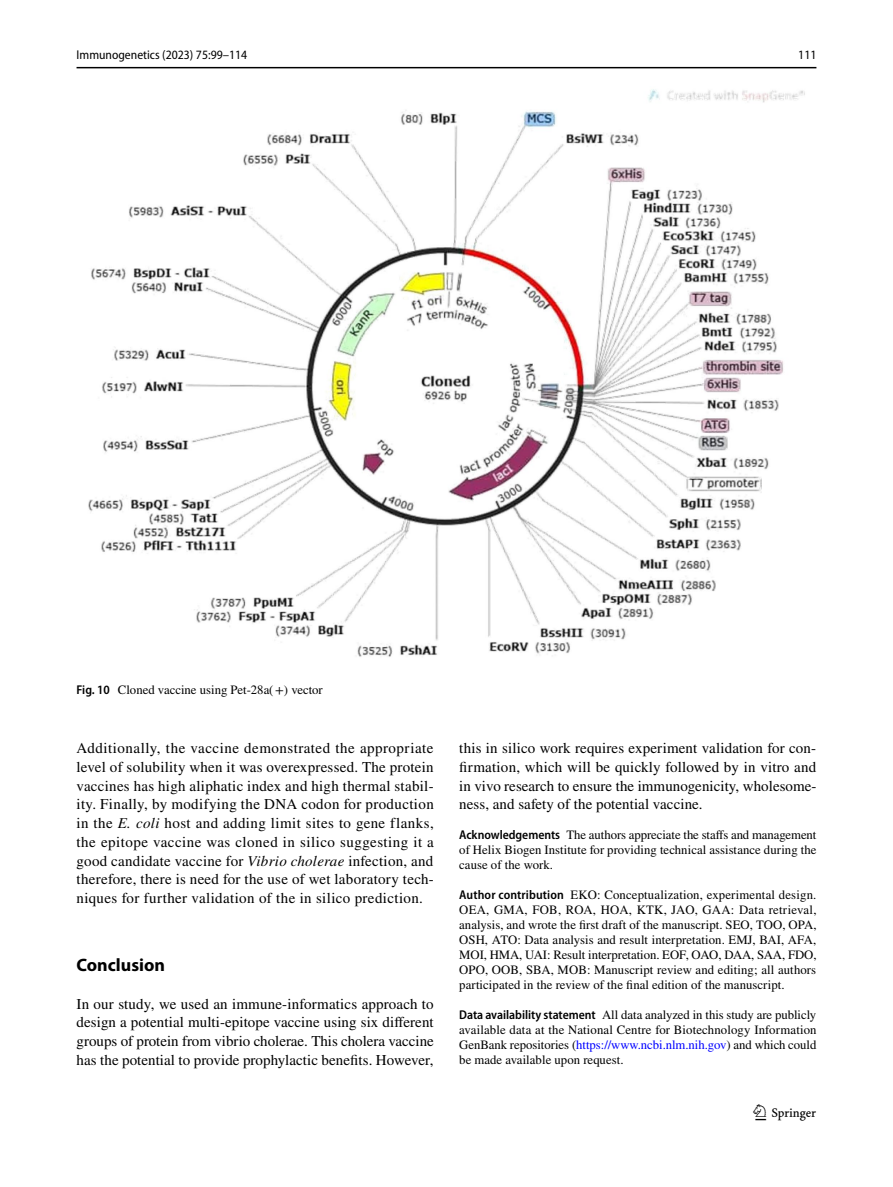
<style>
.page{position:relative;width:893px;height:1187px;background:#fff}
.page>*{position:absolute;margin:0;border:0;box-sizing:border-box;transform-origin:0 0}
.t1{font:22.5px "Springnew Regular 3";color:#000}
.t2{font:700 18px "Myriad Pro";color:#000}
.t3{font:15px/18.8px "STIX";letter-spacing:.005em;color:#000;text-align:justify}
.t4{font:12.75px/15px "STIX";letter-spacing:.005em;color:#000;text-align:justify}
.t5{font:semi-condensed 12.75px "Myriad Pro";color:#000}
.s1{font-family:"Myriad Pro";font-weight:600;font-stretch:semi-condensed}
.s2{font-style:italic}
.s3{color:#00f}
</style>
<div class="page">
<hr style="left:77px;top:67px;width:739px;height:1px;background:#000">
<img style="left:88px;top:89px;width:717px;height:568px">
<p class="t5" style="left:77px;top:48px;width:172px">Immunogenetics (2023) 75:99–114</p>
<p class="t5" style="left:798px;top:48px;width:20px">111</p>
<p class="t4" style="left:77px;top:683px;width:248px"><span class="s1">Fig. 10</span> Cloned vaccine using Pet-28a(+) vector</p>
<p class="t3" style="left:77px;top:739px;width:359px">Additionally, the vaccine demonstrated the appropriate level of solubility when it was overexpressed. The protein vaccines has high aliphatic index and high thermal stabil&shy;ity. Finally, by modifying the DNA codon for production in the <span class="s2">E. coli</span> host and adding limit sites to gene flanks, the epitope vaccine was cloned in silico suggesting it a good candidate vaccine for <span class="s2">Vibrio cholerae</span> infection, and therefore, there is need for the use of wet laboratory tech&shy;niques for further validation of the in silico prediction.</p>
<p class="t2" style="left:77px;top:953px;width:90px">Conclusion</p>
<p class="t3" style="left:77px;top:995px;width:359px">In our study, we used an immune-informatics approach to design a potential multi-epitope vaccine using six different groups of protein from vibrio cholerae. This cholera vaccine has the potential to provide prophylactic benefits. However,</p>
<p class="t3" style="left:459px;top:739px;width:359px">this in silico work requires experiment validation for con&shy;firmation, which will be quickly followed by in vitro and in vivo research to ensure the immunogenicity, wholesome&shy;ness, and safety of the potential vaccine.</p>
<p class="t4" style="left:459px;top:828px;width:359px"><span class="s1">Acknowledgements</span> The authors appreciate the staffs and management of Helix Biogen Institute for providing technical assistance during the cause of the work.</p>
<p class="t4" style="left:459px;top:888px;width:359px"><span class="s1">Author contribution</span> EKO: Conceptualization, experimental design.<br>OEA, GMA, FOB, ROA, HOA, KTK, JAO, GAA: Data retrieval, analysis, and wrote the first draft of the manuscript. SEO, TOO, OPA, OSH, ATO: Data analysis and result interpretation. EMJ, BAI, AFA, MOI, HMA, UAI: Result interpretation. EOF, OAO, DAA, SAA, FDO, OPO, OOB, SBA, MOB: Manuscript review and editing; all authors participated in the review of the final edition of the manuscript.</p>
<p class="t4" style="left:459px;top:1008px;width:359px"><span class="s1">Data availability statement</span> All data analyzed in this study are publicly available data at the National Centre for Biotechnology Information GenBank repositories (<span class="s3">https://www.ncbi.nlm.nih.gov</span>) and which could be made available upon request.</p>
<h1 class="t1" style="left:755px;top:1104px;width:62px">1 3</h1>
</div>
